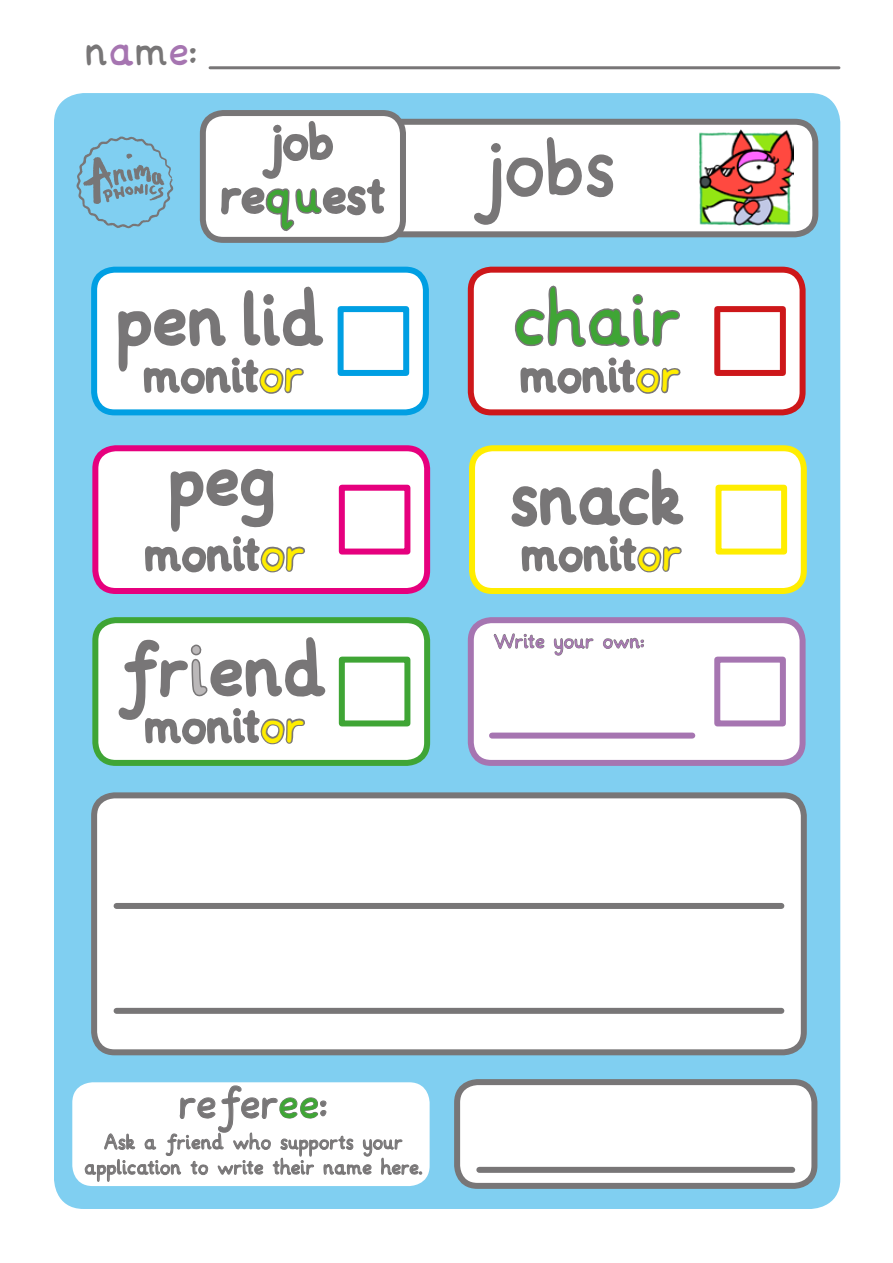
<style>
.page{position:relative;width:893px;height:1263px;background:#fff}
.page>*{position:absolute;margin:0;border:0;box-sizing:border-box;transform-origin:0 0}
.t1{font:700 82.5px "Anima";color:#787677}
.t2{font:700 75px "Anima";color:#787677}
.t3{font:700 75px "Anima";color:#3fa535}
.t4{font:700 52.5px/54px "Anima";color:#787677;text-align:center}
.t5{font:700 49.5px "Anima";color:#787677}
.t6{font:700 45px "Anima";color:#787677}
.t7{font:700 21px/25.2px "Anima";color:#787677;text-align:center}
.t8{font:700 21px "Anima";color:#a675b1}
.s1{color:#a675b1}
.s2{color:#3fa535}
.s3{color:#ffed00}
.s4{color:#bbb8b9}
</style>
<div class="page">
<div style="left:54px;top:93px;width:786px;height:1116px;background:#80cff1;border-radius:30px"></div>
<div style="left:360px;top:122px;width:455px;height:112px;background:#fff;border-radius:20px"></div>
<div style="left:357px;top:119px;width:461px;height:118px;border:6px solid #787677;border-radius:20px"></div>
<svg style="left:474px;top:143px;width:27px;height:82px"></svg>
<svg style="left:507px;top:137px;width:107px;height:61px"></svg>
<img style="left:699px;top:130px;width:95px;height:96px">
<hr style="left:210px;top:66px;width:629px;height:3px;background:#787677">
<svg style="left:94px;top:270px;width:332px;height:142px;background:#bde6f7"></svg>
<div style="left:471px;top:270px;width:332px;height:142px;background:#fff;border-radius:20px"></div>
<div style="left:468px;top:267px;width:338px;height:148px;border:6px solid #cd171a;border-radius:20px"></div>
<svg style="left:714px;top:306px;width:72px;height:70px"></svg>
<svg style="left:95px;top:448px;width:332px;height:143px;background:#f9c4e1"></svg>
<div style="left:95px;top:620px;width:332px;height:143px;background:#fff;border-radius:20px"></div>
<div style="left:92px;top:617px;width:338px;height:149px;border:6px solid #3fa535;border-radius:20px"></div>
<svg style="left:77px;top:66px;width:336px;height:681px"></svg>
<div style="left:472px;top:448px;width:332px;height:143px;background:#fff;border-radius:20px"></div>
<div style="left:469px;top:445px;width:338px;height:149px;border:6px solid #ffed00;border-radius:20px"></div>
<svg style="left:715px;top:484px;width:73px;height:71px"></svg>
<svg style="left:511px;top:230px;width:171px;height:343px"></svg>
<div style="left:471px;top:620px;width:332px;height:143px;background:#fff;border-radius:20px"></div>
<div style="left:468px;top:617px;width:338px;height:149px;border:6px solid #a675b1;border-radius:20px"></div>
<svg style="left:714px;top:656px;width:72px;height:71px"></svg>
<div style="left:492px;top:732px;width:200px;height:6px;background:#a675b1"></div>
<svg style="left:493px;top:617px;width:52px;height:33px"></svg>
<svg style="left:553px;top:638px;width:40px;height:18px"></svg>
<svg style="left:603px;top:637px;width:41px;height:12px"></svg>
<div style="left:94px;top:795px;width:710px;height:257px;background:#fff;border-radius:20px"></div>
<div style="left:91px;top:792px;width:716px;height:263px;border:6px solid #787677;border-radius:20px"></div>
<div style="left:117px;top:1008px;width:664px;height:6px;background:#787677"></div>
<div style="left:117px;top:903px;width:664px;height:6px;background:#787677"></div>
<div style="left:457px;top:1082px;width:357px;height:104px;background:#fff;border-radius:20px"></div>
<div style="left:454px;top:1079px;width:363px;height:110px;border:6px solid #787677;border-radius:20px"></div>
<div style="left:479px;top:1167px;width:313px;height:6px;background:#787677"></div>
<div style="left:72px;top:1082px;width:358px;height:104px;background:#fff;border-radius:20px"></div>
<svg style="left:84px;top:1085px;width:339px;height:97px"></svg>
<h3 class="t6" style="left:85px;top:27px;width:113px">n<span class="s1">a</span>m<span class="s1">e</span>:</h3>
<h3 class="t4" style="left:220px;top:118px;width:166px">job re<span class="s2">qu</span>est</h3>
<h2 class="t2" style="left:117px;top:280px;width:209px">pen lid</h2>
<h3 class="t5" style="left:143px;top:349px;width:162px">monit<span class="s3">or</span></h3>
<h2 class="t2" style="left:169px;top:440px;width:107px">peg</h2>
<h3 class="t5" style="left:145px;top:528px;width:162px">monit<span class="s3">or</span></h3>
<h2 class="t2" style="left:117px;top:631px;width:211px">fr<span class="s4">i</span>end</h2>
<h3 class="t5" style="left:145px;top:699px;width:162px">monit<span class="s3">or</span></h3>
<h1 class="t1" style="left:488px;top:124px;width:129px">jobs</h1>
<h2 class="t3" style="left:513px;top:280px;width:170px">chair</h2>
<h3 class="t5" style="left:520px;top:349px;width:162px">monit<span class="s3">or</span></h3>
<h2 class="t2" style="left:510px;top:459px;width:176px">snack</h2>
<h3 class="t5" style="left:521px;top:528px;width:162px">monit<span class="s3">or</span></h3>
<p class="t8" style="left:493px;top:630px;width:152px">Write your own:</p>
<h3 class="t6" style="left:178px;top:1080px;width:150px">refer<span class="s2">ee</span>:</h3>
<p class="t7" style="left:84px;top:1131px;width:339px">Ask a friend who supports your application to write their name here.</p>
</div>
